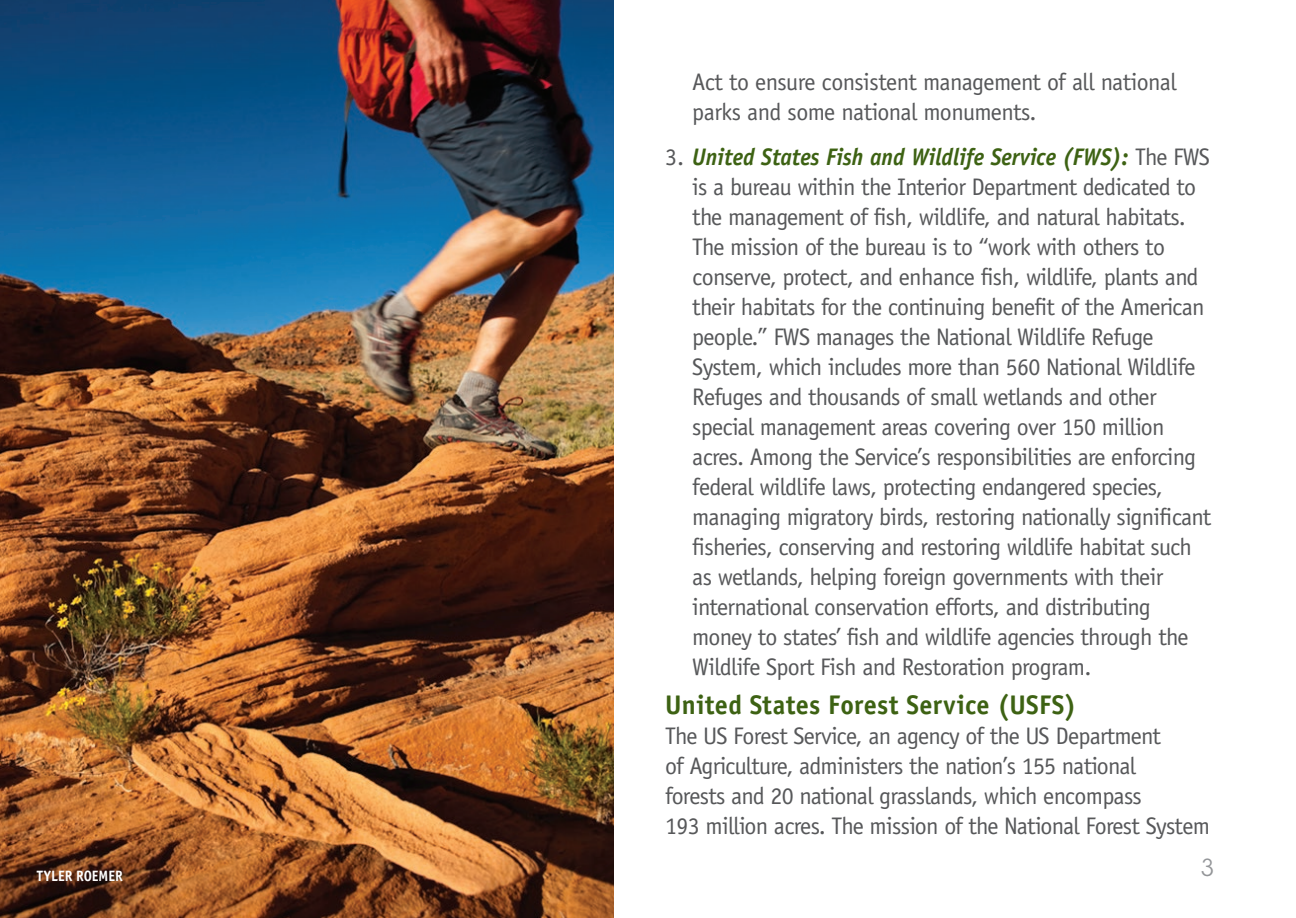
<style>
.page{position:relative;width:1296px;height:918px;background:#fff}
.page>*{position:absolute;margin:0;border:0;box-sizing:border-box;transform-origin:0 0}
.BODY_TITLE{font:700 27px "Officina Sans";letter-spacing:.01em;color:#3d6213}
.BODY_gray{font:24px/30px "Officina Sans";letter-spacing:-.03em;color:#57585a}
.HEADER_large{font:24px "Lubalin Graph";color:#939598}
.PHOTO_credit_reverse{font:700 15px "Officina Sans";color:#fff;scale:.93 1}
.s1{font-weight:700;font-style:italic;color:#3d6213}
</style>
<div class="page">
<img style="left:0;top:0;width:613px;height:918px">
<p class="PHOTO_credit_reverse" style="left:37px;top:867px;width:94px">TYLER ROEMER</p>
<p class="BODY_gray" style="left:692px;top:67px;width:486px">Act to ensure consistent management of all national parks and some national monuments.</p>
<p class="BODY_gray" style="left:692px;top:142px;width:521px;text-indent:-27px">3. <span class="s1">United States Fish and Wildlife Service (FWS):</span> The FWS is a bureau within the Interior Department dedicated to the management of fish, wildlife, and natural habitats.<br>The mission of the bureau is to “work with others to conserve, protect, and enhance fish, wildlife, plants and their habitats for the continuing benefit of the American people.” FWS manages the National Wildlife Refuge System, which includes more than 560 National Wildlife Refuges and thousands of small wetlands and other special management areas covering over 150 million acres. Among the Service’s responsibilities are enforcing federal wildlife laws, protecting endangered species, managing migratory birds, restoring nationally significant fisheries, conserving and restoring wildlife habitat such as wetlands, helping foreign governments with their international conservation efforts, and distributing money to states’ fish and wildlife agencies through the Wildlife Sport Fish and Restoration program.</p>
<p class="BODY_TITLE" style="left:665px;top:688px;width:413px">United States Forest Service (USFS)</p>
<p class="BODY_gray" style="left:665px;top:721px;width:546px">The US Forest Service, an agency of the US Department<br>of Agriculture, administers the nation’s 155 national<br>forests and 20 national grasslands, which encompass<br>193 million acres. The mission of the National Forest System</p>
<p class="HEADER_large" style="left:1200px;top:852px;width:15px">3</p>
</div>
